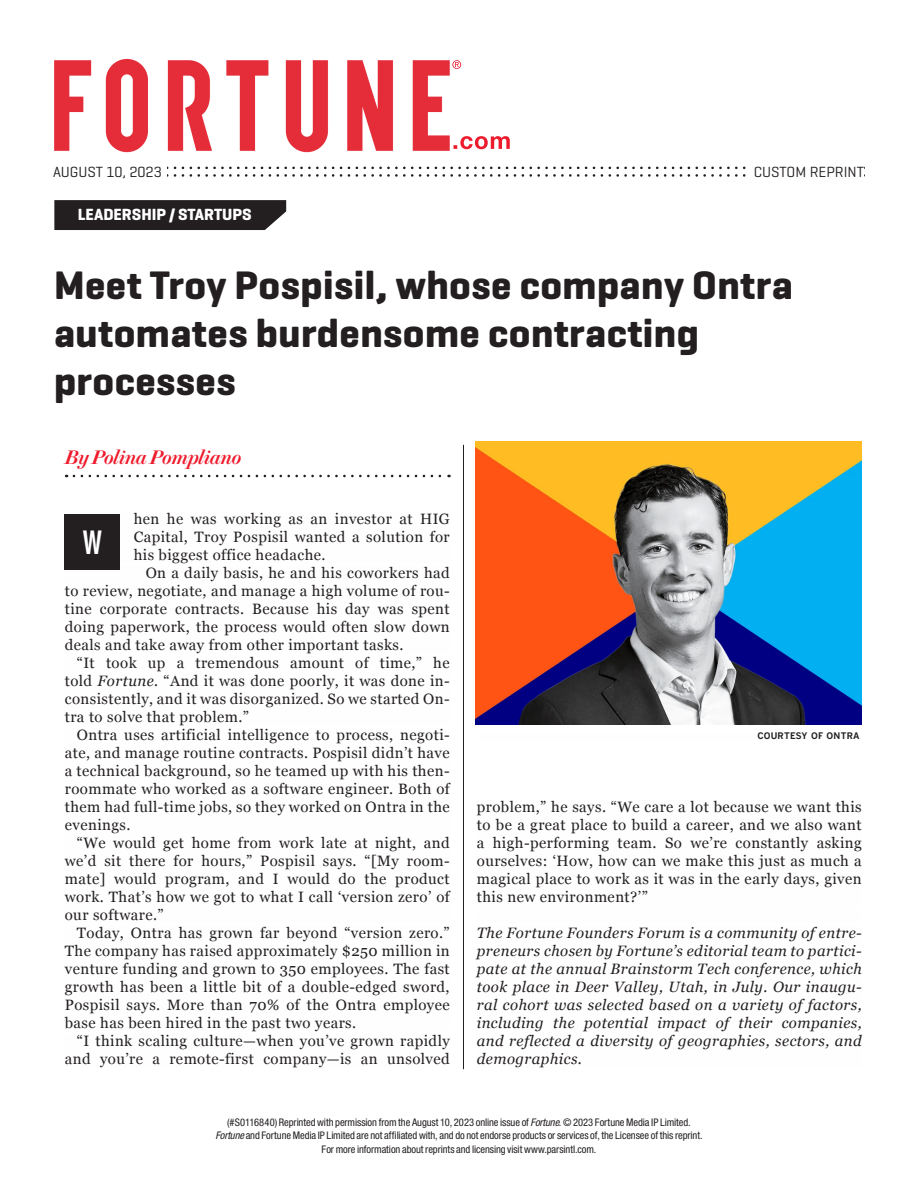
<style>
.page{position:relative;width:918px;height:1188px;background:#fff}
.page>*{position:absolute;margin:0;border:0;box-sizing:border-box;transform-origin:0 0}
.t1{font:700 40.5px/48px "Geogrotesque";letter-spacing:.01em;color:#231f20}
.t2{font:700 33.6px "Solano Gothic MVB";color:#fff}
.t3{font:italic 500 19.5px "Brunel Deck";letter-spacing:-.015em;color:#ee1b2d}
.t4{font:700 16.5px "Geogrotesque";color:#fff}
.t5{font:15px/18px "Georgia";letter-spacing:.03em;color:#231f20;text-align:justify}
.t6{font:italic 15px/18px "Georgia";letter-spacing:.03em;color:#231f20;text-align:justify}
.t7{font:15px "Geogrotesque";color:#231f20}
.t8{font:condensed 10.5px/13.5px "Helvetica Neue LT Std";letter-spacing:-.005em;color:#231f20;text-align:center}
.t9{font:700 9px "Benton Gothic";letter-spacing:.03em;color:#231f20}
.s1{font-style:italic}
</style>
<div class="page">
<svg style="left:74px;top:475px;width:376px;height:2px"></svg>
<svg style="left:167px;top:167px;width:579px;height:10px"></svg>
<hr style="left:463px;top:445px;width:1px;height:624px;background:#231f20">
<div style="left:64px;top:514px;width:56px;height:55px;background:#231f20"></div>
<svg style="left:54px;top:200px;width:233px;height:30px;background:#2b2728"></svg>
<svg style="left:454px;top:136px;width:56px;height:13px"></svg>
<svg style="left:452px;top:60px;width:9px;height:9px"></svg>
<img style="left:54px;top:58px;width:396px;height:95px">
<img style="left:475px;top:442px;width:387px;height:282px">
<p class="t7" style="left:53px;top:162px;width:110px">AUGUST 10, 2023</p>
<p class="t7" style="left:754px;top:162px;width:112px">CUSTOM REPRINT</p>
<p class="t4" style="left:78px;top:204px;width:175px">LEADERSHIP / STARTUPS</p>
<h1 class="t1" style="left:54px;top:261px;width:740px">Meet Troy Pospisil, whose company Ontra automates burdensome contracting processes</h1>
<h3 class="t3" style="left:65px;top:446px;width:178px">By Polina Pompliano</h3>
<p class="t5" style="left:134px;top:509px;width:318px">hen he was working as an investor at HIG Capital, Troy Pospisil wanted a solution for his biggest office headache.</p>
<p class="t5" style="left:65px;top:563px;width:387px;text-indent:81px">On a daily basis, he and his coworkers had to review, negotiate, and manage a high volume of rou&shy;tine corporate contracts. Because his day was spent doing paperwork, the process would often slow down deals and take away from other important tasks.</p>
<p class="t5" style="left:65px;top:653px;width:387px;text-indent:12px">“It took up a tremendous amount of time,” he told <span class="s1">Fortune.</span> “And it was done poorly, it was done in&shy;consistently, and it was disorganized. So we started On&shy;tra to solve that problem.”</p>
<p class="t5" style="left:65px;top:725px;width:387px;text-indent:12px">Ontra uses artificial intelligence to process, negoti&shy;ate, and manage routine contracts. Pospisil didn’t have a technical background, so he teamed up with his then&shy;roommate who worked as a software engineer. Both of them had full-time jobs, so they worked on Ontra in the evenings.</p>
<p class="t5" style="left:65px;top:833px;width:387px;text-indent:12px">“We would get home from work late at night, and we’d sit there for hours,” Pospisil says. “[My room&shy;mate] would program, and I would do the product work. That’s how we got to what I call ‘version zero’ of our software.”</p>
<p class="t5" style="left:65px;top:923px;width:387px;text-indent:12px">Today, Ontra has grown far beyond “version zero.” The company has raised approximately $250 million in venture funding and grown to 350 employees. The fast growth has been a little bit of a double-edged sword, Pospisil says. More than 70% of the Ontra employee base has been hired in the past two years.</p>
<p class="t5" style="left:65px;top:1031px;width:386px;text-align:right">“I think scaling culture—when you’ve grown rapidly and you’re a remote-first company—is an unsolved</p>
<h2 class="t2" style="left:82px;top:524px;width:21px">W</h2>
<p class="t9" style="left:757px;top:730px;width:104px">COURTESY OF ONTRA</p>
<p class="t5" style="left:477px;top:797px;width:387px">problem,” he says. “We care a lot because we want this to be a great place to build a career, and we also want a high-performing team. So we’re constantly asking ourselves: ‘How, how can we make this just as much a magical place to work as it was in the early days, given this new environment?’”</p>
<p class="t6" style="left:477px;top:923px;width:387px">The Fortune Founders Forum is a community of entre&shy;preneurs chosen by Fortune’s editorial team to partici&shy;pate at the annual Brainstorm Tech conference, which took place in Deer Valley, Utah, in July. Our inaugu&shy;ral cohort was selected based on a variety of factors, including the potential impact of their companies, and reflected a diversity of geographies, sectors, and demographics.</p>
<p class="t8" style="left:215px;top:1115px;width:489px">(#S0116840) Reprinted with permission from the August 10, 2023 online issue of <span class="s1">Fortune</span>. © 2023 Fortune Media IP Limited.<br><span class="s1">Fortune</span> and Fortune Media IP Limited are not affiliated with, and do not endorse products or services of, the Licensee of this reprint.<br>For more information about reprints and licensing visit www.parsintl.com.</p>
</div>
